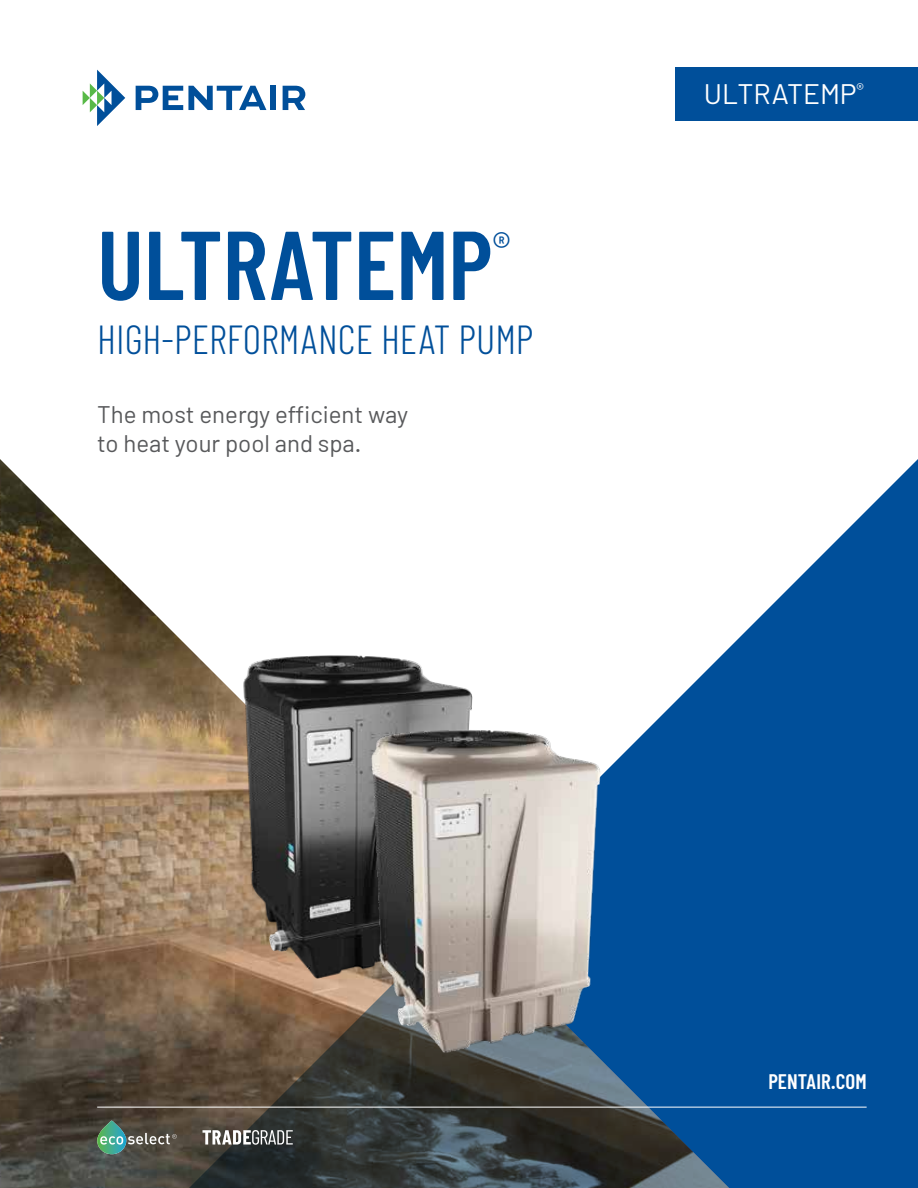
<style>
.page{position:relative;width:918px;height:1188px;background:#fff}
.page>*{position:absolute;margin:0;border:0;box-sizing:border-box;transform-origin:0 0}
.t1{font:600 97.5px "Barlow Condensed";color:#004f9a}
.t2{font:300 40.5px "Barlow Condensed";color:#004f9a}
.t3{font:40.2px "Barlow Condensed";color:#004f9a}
.t4{font:28.2px "Barlow";color:#fff}
.t5{font:24px/28.8px "Barlow";color:#58595b}
.t6{font:600 21px "Barlow Condensed";color:#fff}
</style>
<div class="page">
<svg style="left:729px;top:459px;width:189px;height:729px;background:#2266a7"></svg>
<img style="left:0;top:459px;width:729px;height:729px">
<div style="left:675px;top:68px;width:243px;height:54px;background:#004f9a"></div>
<svg style="left:173px;top:918px;width:572px;height:270px;background:#3a4b5a"></svg>
<svg style="left:83px;top:70px;width:42px;height:56px"></svg>
<svg style="left:136px;top:86px;width:130px;height:24px"></svg>
<div style="left:270px;top:86px;width:6px;height:24px;background:#004f9a"></div>
<svg style="left:283px;top:86px;width:22px;height:24px"></svg>
<hr style="left:97px;top:1107px;width:770px;height:1px;background:#fff">
<svg style="left:97px;top:1120px;width:29px;height:34px"></svg>
<svg style="left:100px;top:1133px;width:77px;height:12px"></svg>
<svg style="left:203px;top:1130px;width:90px;height:15px"></svg>
<img style="left:243px;top:655px;width:230px;height:324px">
<img style="left:371px;top:729px;width:230px;height:324px">
<h1 class="t1" style="left:97px;top:204px;width:397px">ULTRATEMP</h1>
<h3 class="t3" style="left:493px;top:221px;width:19px">®</h3>
<h2 class="t2" style="left:97px;top:314px;width:438px">HIGH-PERFORMANCE HEAT PUMP</h2>
<p class="t5" style="left:97px;top:400px;width:313px">The most energy efficient way to heat your pool and spa.</p>
<p class="t4" style="left:704px;top:76px;width:162px">ULTRATEMP<sup>®</sup></p>
<p class="t6" style="left:768px;top:1069px;width:100px">PENTAIR.COM</p>
</div>
